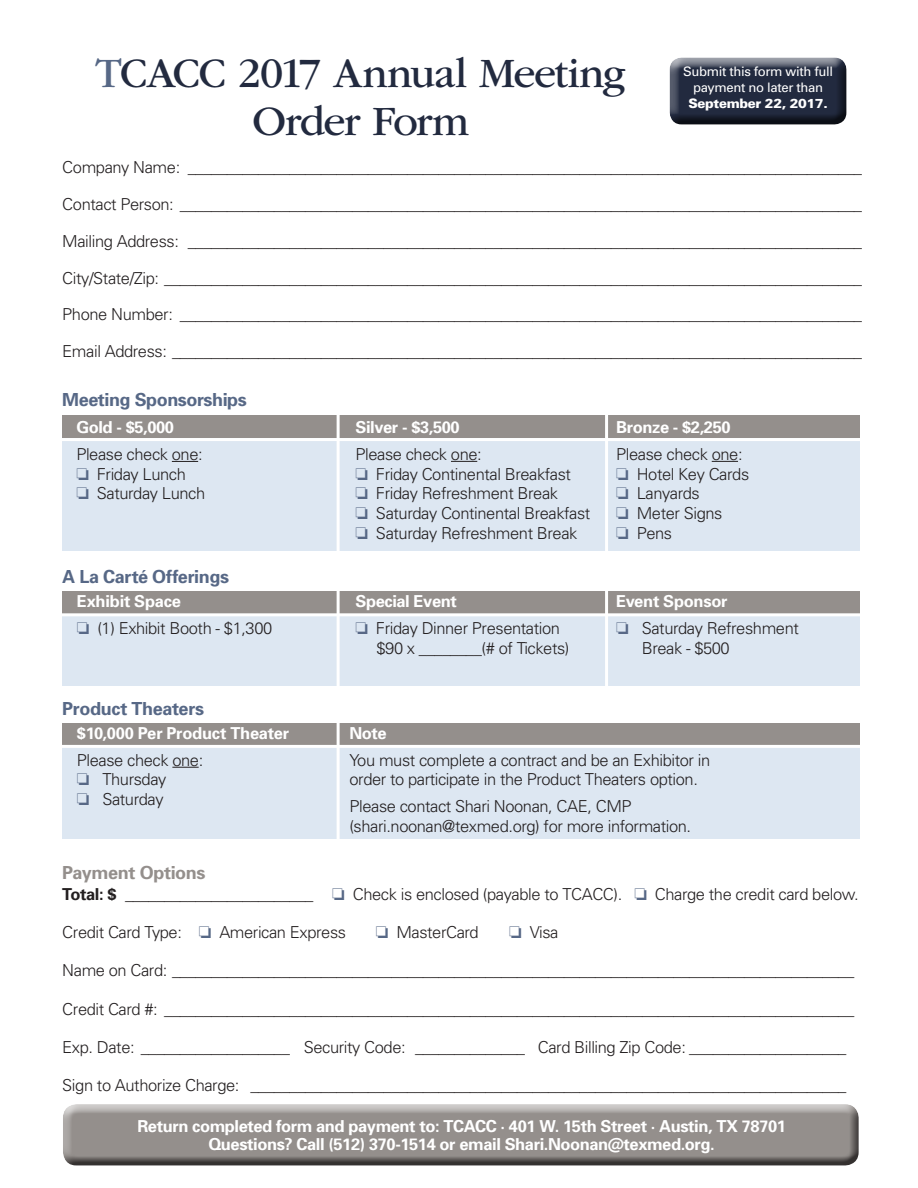
<style>
.page{position:relative;width:918px;height:1188px;background:#fff}
.page>*{position:absolute;margin:0;border:0;box-sizing:border-box;transform-origin:0 0}
.t1{font:43.5px/48px "ITC Garamond Std";letter-spacing:-.035em;color:#222a3f;text-align:center}
.t2{font:700 18px "Univers";letter-spacing:-.025em;color:#576886}
.t3{font:700 18px "Univers";letter-spacing:-.02em;color:#948f8c}
.t4{font:300 16.5px/19.8px "Univers";letter-spacing:-.025em;color:#231f20}
.t5{font:700 16.5px "Univers";letter-spacing:-.025em;color:#fff}
.t6{font:13.05px/15.8px "Univers";letter-spacing:-.025em;color:#fff;text-align:center}
.s1{color:#576886}
.s2{font-weight:900}
.s3{font-weight:700}
</style>
<div class="page">
<div style="left:61px;top:1101px;width:798px;height:57px;background:#fff;opacity:.75"></div>
<div style="left:61px;top:1106px;width:798px;height:60px;background:#231f20;opacity:.75"></div>
<div style="left:62px;top:438px;width:798px;height:112px;background:#dde7f2"></div>
<div style="left:62px;top:613px;width:798px;height:73px;background:#dde7f2"></div>
<div style="left:62px;top:745px;width:798px;height:93px;background:#dde7f2"></div>
<div style="left:62px;top:416px;width:798px;height:22px;background:#948f8c"></div>
<div style="left:62px;top:591px;width:798px;height:23px;background:#948f8c"></div>
<div style="left:62px;top:723px;width:798px;height:22px;background:#948f8c"></div>
<hr style="left:58px;top:438px;width:814px;height:3px;background:#fff">
<hr style="left:58px;top:613px;width:814px;height:3px;background:#fff">
<hr style="left:58px;top:745px;width:814px;height:3px;background:#fff">
<hr style="left:605px;top:410px;width:3px;height:145px;background:#fff">
<hr style="left:605px;top:590px;width:3px;height:111px;background:#fff">
<hr style="left:337px;top:410px;width:3px;height:145px;background:#fff">
<hr style="left:337px;top:590px;width:3px;height:111px;background:#fff">
<hr style="left:337px;top:710px;width:3px;height:138px;background:#fff">
<div style="left:667px;top:56px;width:180px;height:62px;background:#fff;opacity:.75"></div>
<div style="left:667px;top:59px;width:180px;height:66px;background:#231f20;opacity:.75"></div>
<svg style="left:451px;top:461px;width:26px;height:1px"></svg>
<svg style="left:712px;top:461px;width:26px;height:1px"></svg>
<svg style="left:172px;top:461px;width:26px;height:1px"></svg>
<svg style="left:172px;top:767px;width:27px;height:1px"></svg>
<p class="t1" style="left:95px;top:49px;width:532px"><span class="s1">T</span>CACC 2017 Annual Meeting<br>Order Form</p>
<p class="t6" style="left:683px;top:64px;width:152px">Submit this form with full payment no later than<br><span class="s2">September 22, 2017.</span></p>
<p class="t4" style="left:62px;top:158px;width:801px">Company Name: ______________________________________________________________________________________</p>
<p class="t4" style="left:62px;top:194px;width:801px">Contact Person: _______________________________________________________________________________________</p>
<p class="t4" style="left:62px;top:231px;width:801px">Mailing Address: ______________________________________________________________________________________</p>
<p class="t4" style="left:62px;top:268px;width:801px">City/State/Zip: _________________________________________________________________________________________</p>
<p class="t4" style="left:62px;top:305px;width:801px">Phone Number: _______________________________________________________________________________________</p>
<p class="t4" style="left:62px;top:341px;width:801px">Email Address: ________________________________________________________________________________________</p>
<p class="t2" style="left:62px;top:389px;width:186px">Meeting Sponsorships</p>
<p class="t5" style="left:76px;top:417px;width:99px">Gold - $5,000</p>
<p class="t4" style="left:76px;top:444px;width:128px">Please check one:</p>
<p class="t4" style="left:76px;top:464px;width:111px"><span class="s1">❏</span> Friday Lunch</p>
<p class="t4" style="left:76px;top:484px;width:130px"><span class="s1">❏</span> Saturday Lunch</p>
<p class="t2" style="left:62px;top:566px;width:168px">A La Carté Offerings</p>
<p class="t5" style="left:77px;top:592px;width:106px">Exhibit Space</p>
<p class="t4" style="left:77px;top:618px;width:197px"><span class="s1">❏</span> (1) Exhibit Booth - $1,300</p>
<p class="t2" style="left:62px;top:698px;width:143px">Product Theaters</p>
<p class="t5" style="left:77px;top:723px;width:214px">$10,000 Per Product Theater</p>
<p class="t4" style="left:77px;top:750px;width:128px">Please check one:</p>
<p class="t4" style="left:77px;top:770px;width:91px"><span class="s1">❏</span> Thursday <span class="s1">❏</span> Saturday</p>
<p class="t3" style="left:62px;top:861px;width:145px">Payment Options</p>
<p class="t5" style="left:355px;top:417px;width:106px">Silver - $3,500</p>
<p class="t4" style="left:355px;top:444px;width:128px">Please check one:</p>
<p class="t4" style="left:355px;top:464px;width:217px"><span class="s1">❏</span> Friday Continental Breakfast</p>
<p class="t4" style="left:355px;top:484px;width:204px"><span class="s1">❏</span> Friday Refreshment Break</p>
<p class="t4" style="left:355px;top:503px;width:236px"><span class="s1">❏</span> Saturday Continental Breakfast</p>
<p class="t4" style="left:355px;top:523px;width:223px"><span class="s1">❏</span> Saturday Refreshment Break</p>
<p class="t5" style="left:355px;top:592px;width:103px">Special Event</p>
<p class="t4" style="left:376px;top:619px;width:195px;text-indent:-21px"><span class="s1">❏</span> Friday Dinner Presentation $90 x ________(# of Tickets)</p>
<p class="t5" style="left:616px;top:417px;width:116px">Bronze - $2,250</p>
<p class="t4" style="left:616px;top:444px;width:128px">Please check one:</p>
<p class="t4" style="left:616px;top:464px;width:135px"><span class="s1">❏</span> Hotel Key Cards</p>
<p class="t4" style="left:616px;top:484px;width:85px"><span class="s1">❏</span> Lanyards</p>
<p class="t4" style="left:616px;top:503px;width:108px"><span class="s1">❏</span> Meter Signs</p>
<p class="t4" style="left:616px;top:523px;width:57px"><span class="s1">❏</span> Pens</p>
<p class="t5" style="left:616px;top:592px;width:113px">Event Sponsor</p>
<p class="t4" style="left:642px;top:618px;width:159px;text-indent:-25px"><span class="s1">❏</span> Saturday Refreshment<br>Break - $500</p>
<p class="t5" style="left:349px;top:723px;width:39px">Note</p>
<p class="t4" style="left:349px;top:750px;width:362px">You must complete a contract and be an Exhibitor in order to participate in the Product Theaters option.</p>
<p class="t4" style="left:349px;top:796px;width:343px">Please contact Shari Noonan, CAE, CMP (shari.noonan@texmed.org) for more information.</p>
<p class="t4" style="left:62px;top:884px;width:798px"><span class="s3">Total: $</span> ________________________ <span class="s1">❏</span> Check is enclosed (payable to TCACC). <span class="s1">❏</span> Charge the credit card below.</p>
<p class="t4" style="left:62px;top:922px;width:285px">Credit Card Type: <span class="s1">❏</span> American Express</p>
<p class="t4" style="left:376px;top:922px;width:104px"><span class="s1">❏</span> MasterCard</p>
<p class="t4" style="left:509px;top:922px;width:51px"><span class="s1">❏</span> Visa</p>
<p class="t4" style="left:62px;top:961px;width:793px">Name on Card: _______________________________________________________________________________________</p>
<p class="t4" style="left:62px;top:999px;width:793px">Credit Card #: ________________________________________________________________________________________</p>
<p class="t4" style="left:62px;top:1037px;width:786px">Exp. Date: ___________________ Security Code: ______________ Card Billing Zip Code: ____________________</p>
<p class="t4" style="left:62px;top:1075px;width:786px">Sign to Authorize Charge: ____________________________________________________________________________</p>
<p class="t5" style="left:137px;top:1116px;width:650px">Return completed form and payment to: TCACC · 401 W. 15th Street · Austin, TX 78701</p>
<p class="t5" style="left:209px;top:1134px;width:508px">Questions? Call (512) 370-1514 or email Shari.Noonan@texmed.org.</p>
</div>
